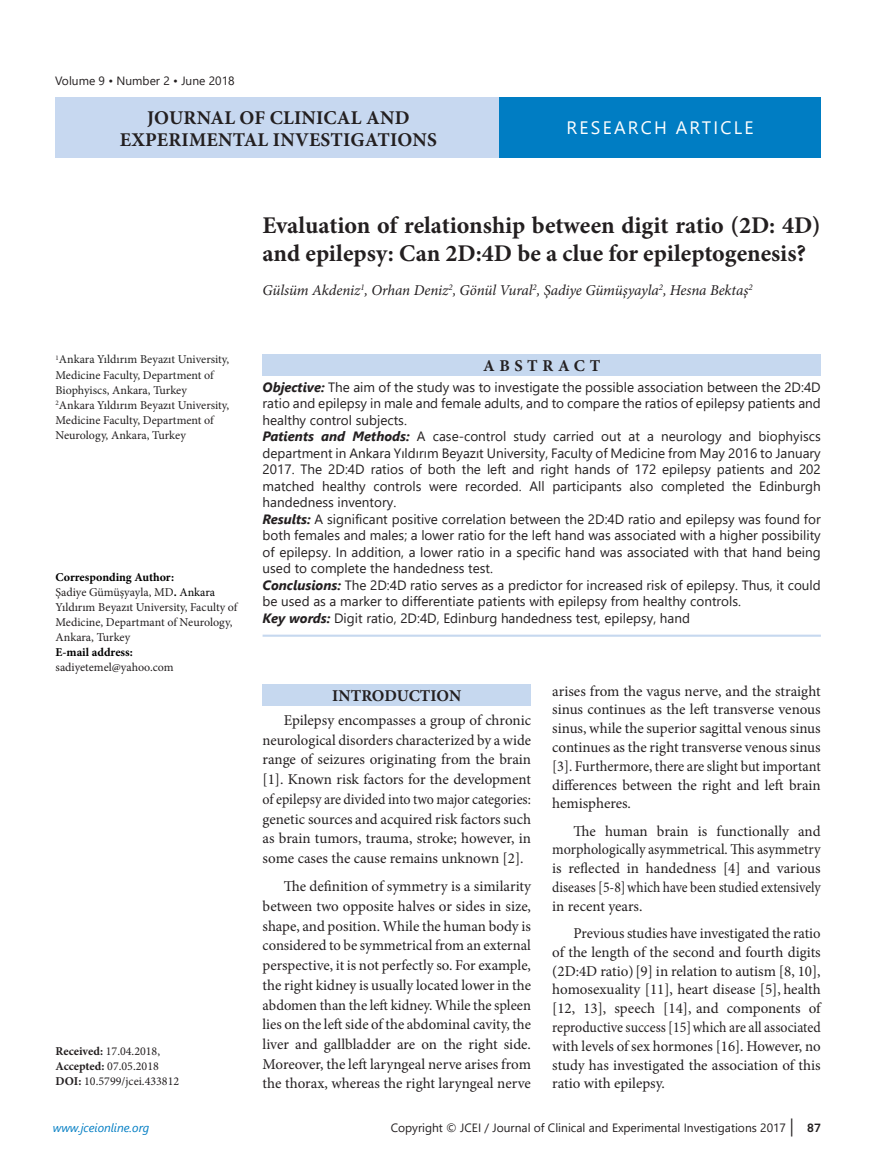
<style>
.page{position:relative;width:876px;height:1174px;background:#fff}
.page>*{position:absolute;margin:0;border:0;box-sizing:border-box;transform-origin:0 0}
.Konu_Başlığı{font:700 24px/28.5px "Minion Pro";color:#231f20}
.t1{font:700 19.5px/22.5px "Minion Pro";letter-spacing:.01em;color:#231f20;text-align:center}
.t2{font:700 19.5px "Minion Pro";letter-spacing:.01em;color:#fff}
.t3{font:18px "Segoe UI";letter-spacing:.125em;color:#fff}
.introductin_başlık{font:700 16.5px "Minion Pro";color:#231f20}
.introductin_başlık-2{font:700 16.5px "Minion Pro";letter-spacing:.28em;color:#231f20}
.Metin{font:15px/18.8px "Minion Pro";color:#231f20;text-align:justify}
.Yazarlar{font:italic 15px "Minion Pro";letter-spacing:-.01em;color:#231f20}
.Özet_Metin{font:13.5px/16.5px "Segoe UI";color:#231f20;text-align:justify}
.Kurum_1{font:12px/15px "Minion Pro";color:#231f20}
.t4{font:12px "Segoe UI";color:#231f20}
.Kurum{font:12px/15px "Minion Pro";color:#222}
.Kurum-2{font:12px/15px "Minion Pro";color:#231f20}
.t5{font:italic 12px "Segoe UI";color:#007dc3}
.t6{font:700 12px "Akkurat Pro";color:#231f20}
.s1{color:#231f20}
.s2{font-weight:700;color:#000}
.s3{color:#000}
.s4{font-weight:700}
.s5{font-weight:700;font-style:italic}
.s6{font-family:"Minion Pro";font-size:18px}
</style>
<div class="page">
<div style="left:55px;top:98px;width:445px;height:60px;background:#c7d8f0"></div>
<div style="left:500px;top:98px;width:321px;height:60px;background:#007dc3"></div>
<hr style="left:263px;top:634px;width:558px;height:3px;background:#c6d8ef">
<div style="left:263px;top:354px;width:558px;height:21px;background:#c6d8ef"></div>
<div style="left:263px;top:684px;width:268px;height:21px;background:#c6d8ef"></div>
<p class="t4" style="left:55px;top:70px;width:181px">Volume 9 • Number 2 • June 2018</p>
<p class="t1" style="left:120px;top:106px;width:318px">JOURNAL OF CLINICAL AND<br>EXPERIMENTAL INVESTIGATIONS</p>
<p class="t3" style="left:567px;top:111px;width:189px">RESEARCH ARTICLE</p>
<h2 class="t2" style="left:569px;top:115px;width:184px">ORIGINAL ARTICLE</h2>
<p class="Kurum" style="left:56px;top:352px;width:175px"><sup>1</sup>Ankara Yıldırım Beyazıt University,<br>Medicine Faculty, Department of<br>Biophyiscs, <span class="s1">Ankara, Turkey</span></p>
<p class="Kurum-2" style="left:56px;top:397px;width:175px"><sup>2</sup>Ankara Yıldırım Beyazıt University,<br>Medicine Faculty, Department of<br>Neurology, Ankara, Turkey</p>
<p class="Kurum_1" style="left:56px;top:570px;width:183px"><span class="s2">Corresponding Author:<br></span>Şadiye Gümüşyayla, MD<span class="s2">.</span> <span class="s3">Ankara<br></span>Yıldırım Beyazıt University, Faculty of<br>Medicine, Departmant of Neurology,<br>Ankara, Turkey</p>
<p class="Kurum_1" style="left:56px;top:645px;width:120px"><span class="s2">E-mail address: </span>sadiyetemel@yahoo.com</p>
<p class="Kurum_1" style="left:56px;top:1043px;width:106px"><span class="s4">Received:</span> 17.04.2018,</p>
<p class="Kurum_1" style="left:56px;top:1058px;width:105px"><span class="s4">Accepted:</span> 07.05.2018</p>
<p class="Kurum_1" style="left:56px;top:1073px;width:125px"><span class="s4">DOI:</span> 10.5799/jcei.433812</p>
<p class="Konu_Başlığı" style="left:262px;top:210px;width:560px">Evaluation of relationship between digit ratio (2D: 4D) and epilepsy: Can 2D:4D be a clue for epileptogenesis?</p>
<p class="Yazarlar" style="left:262px;top:280px;width:491px">Gülsüm Akdeniz<sup>1</sup>, Orhan Deniz<sup>2</sup>, Gönül Vural<sup>2</sup>, Şadiye Gümüşyayla<sup>2</sup>, Hesna Bektaş<sup>2</sup></p>
<p class="introductin_başlık-2" style="left:483px;top:354px;width:119px">ABSTRACT</p>
<p class="Özet_Metin" style="left:263px;top:377px;width:560px"><span class="s5">Objective:</span> The aim of the study was to investigate the possible association between the 2D:4D ratio and epilepsy in male and female adults, and to compare the ratios of epilepsy patients and healthy control subjects.</p>
<p class="Özet_Metin" style="left:263px;top:427px;width:560px"><span class="s5">Patients and Methods:</span> A case-control study carried out at a neurology and biophyiscs department in Ankara Yıldırım Beyazıt University, Faculty of Medicine from May 2016 to January 2017. The 2D:4D ratios of both the left and right hands of 172 epilepsy patients and 202 matched healthy controls were recorded. All participants also completed the Edinburgh handedness inventory.</p>
<p class="Özet_Metin" style="left:263px;top:509px;width:560px"><span class="s5">Results:</span> A significant positive correlation between the 2D:4D ratio and epilepsy was found for both females and males; a lower ratio for the left hand was associated with a higher possibility of epilepsy. In addition, a lower ratio in a specific hand was associated with that hand being used to complete the handedness test.</p>
<p class="Özet_Metin" style="left:263px;top:575px;width:560px"><span class="s5">Conclusions:</span> The 2D:4D ratio serves as a predictor for increased risk of epilepsy. Thus, it could be used as a marker to differentiate patients with epilepsy from healthy controls.</p>
<p class="Özet_Metin" style="left:263px;top:608px;width:429px"><span class="s5">Key words:</span> Digit ratio, 2D:4D, Edinburg handedness test, epilepsy, hand</p>
<p class="introductin_başlık" style="left:332px;top:684px;width:130px">INTRODUCTION</p>
<p class="Metin" style="left:263px;top:710px;width:270px;line-height:19.6px;text-indent:21px">Epilepsy encompasses a group of chronic neurological disorders characterized by a wide range of seizures originating from the brain [1]. Known risk factors for the development of epilepsy are divided into two major categories: genetic sources and acquired risk factors such as brain tumors, trauma, stroke; however, in some cases the cause remains unknown [2].</p>
<p class="Metin" style="left:263px;top:876px;width:270px;line-height:19.6px;text-indent:21px">The definition of symmetry is a similarity between two opposite halves or sides in size, shape, and position. While the human body is considered to be symmetrical from an external perspective, it is not perfectly so. For example, the right kidney is usually located lower in the abdomen than the left kidney. While the spleen lies on the left side of the abdominal cavity, the liver and gallbladder are on the right side.<br>Moreover, the left laryngeal nerve arises from the thorax, whereas the right laryngeal nerve</p>
<p class="Metin" style="left:552px;top:681px;width:270px">arises from the vagus nerve, and the straight sinus continues as the left transverse venous sinus, while the superior sagittal venous sinus continues as the right transverse venous sinus [3]. Furthermore, there are slight but important differences between the right and left brain hemispheres.</p>
<p class="Metin" style="left:552px;top:821px;width:270px;text-indent:21px">The human brain is functionally and morphologically asymmetrical. This asymmetry is reflected in handedness [4] and various diseases [5-8]which have been studied extensively in recent years.</p>
<p class="Metin" style="left:552px;top:924px;width:270px;text-indent:21px">Previous studies have investigated the ratio of the length of the second and fourth digits (2D:4D ratio)[9] in relation to autism [8, 10], homosexuality [11], heart disease [5], health [12, 13], speech [14], and components of reproductive success [15]which are all associated with levels of sex hormones [16]. However, no study has investigated the association of this ratio with epilepsy.</p>
<p class="t5" style="left:53px;top:1116px;width:98px">www.jceionline.org</p>
<p class="t4" style="left:391px;top:1116px;width:405px">Copyright © JCEI / Journal of Clinical and Experimental Investigations 2017 <span class="s6">|</span></p>
<p class="t6" style="left:807px;top:1120px;width:15px">87</p>
</div>
